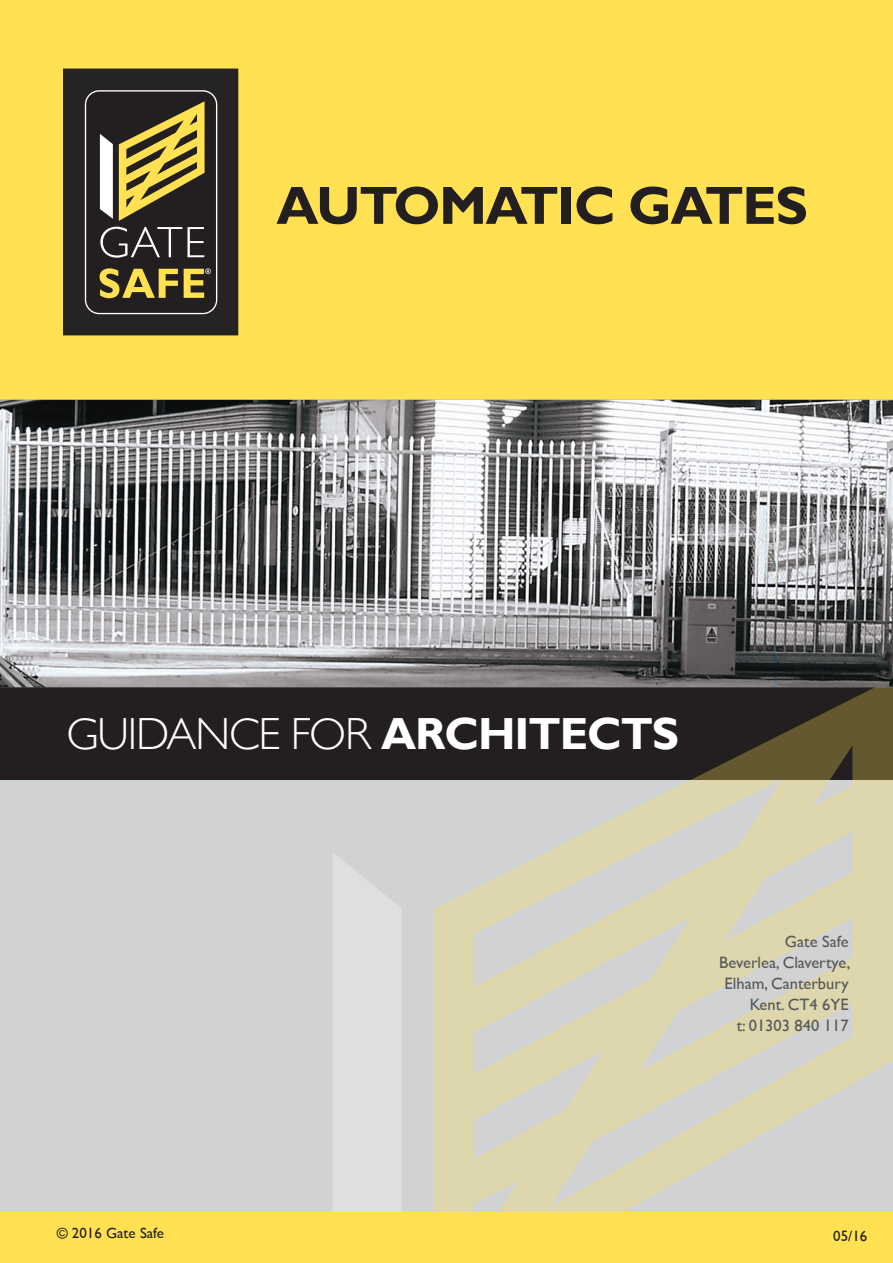
<style>
.page{position:relative;width:893px;height:1263px;background:#fff}
.page>*{position:absolute;margin:0;border:0;box-sizing:border-box;transform-origin:0 0}
.t1{font:700 54px "Gill Sans";letter-spacing:-.025em;color:#231f20}
.t2{font:300 45px "Gill Sans";letter-spacing:-.025em;color:#fff}
.body{font:16.5px "Gill Sans";color:#57585a}
.body-2{font:15px "Gill Sans";color:#231f20}
.s1{font-weight:700}
</style>
<div class="page">
<div style="left:0;top:387px;width:893px;height:826px;background:#d1d2d4"></div>
<div style="left:0;top:685px;width:893px;height:95px;background:#231f20"></div>
<svg style="left:332px;top:853px;width:70px;height:360px"></svg>
<svg style="left:434px;top:687px;width:459px;height:526px"></svg>
<div style="left:0;top:1213px;width:893px;height:50px;background:#ffe152"></div>
<div style="left:0;top:0;width:893px;height:442px;background:#ffe152"></div>
<div style="left:64px;top:69px;width:174px;height:266px;background:#262324"></div>
<div style="left:63px;top:69px;width:175px;height:266px;border:1px solid #262324"></div>
<div style="left:85px;top:91px;width:132px;height:223px;background:#231f20;border-radius:14px"></div>
<div style="left:85px;top:90px;width:132px;height:224px;border:1px solid #fff;border-radius:14px"></div>
<svg style="left:100px;top:134px;width:13px;height:85px"></svg>
<svg style="left:119px;top:101px;width:86px;height:120px"></svg>
<svg style="left:100px;top:227px;width:104px;height:31px"></svg>
<svg style="left:100px;top:268px;width:78px;height:30px"></svg>
<svg style="left:184px;top:268px;width:27px;height:30px"></svg>
<img style="left:0;top:400px;width:893px;height:287px">
<p class="t1" style="left:276px;top:173px;width:533px">AUTOMATIC GATES</p>
<p class="t2" style="left:66px;top:699px;width:614px">GUIDANCE FOR <span class="s1">ARCHITECTS</span></p>
<p class="body" style="left:785px;top:932px;width:65px">Gate Safe</p>
<p class="body" style="left:719px;top:953px;width:133px">Beverlea, Clavertye,</p>
<p class="body" style="left:725px;top:974px;width:126px">Elham, Canterbury</p>
<p class="body" style="left:750px;top:995px;width:100px">Kent. CT4 6YE</p>
<p class="body" style="left:737px;top:1016px;width:113px">t: 01303 840 117</p>
<p class="body-2" style="left:57px;top:1224px;width:109px">© 2016 Gate Safe</p>
<p class="body-2" style="left:833px;top:1227px;width:36px">05/16</p>
</div>
